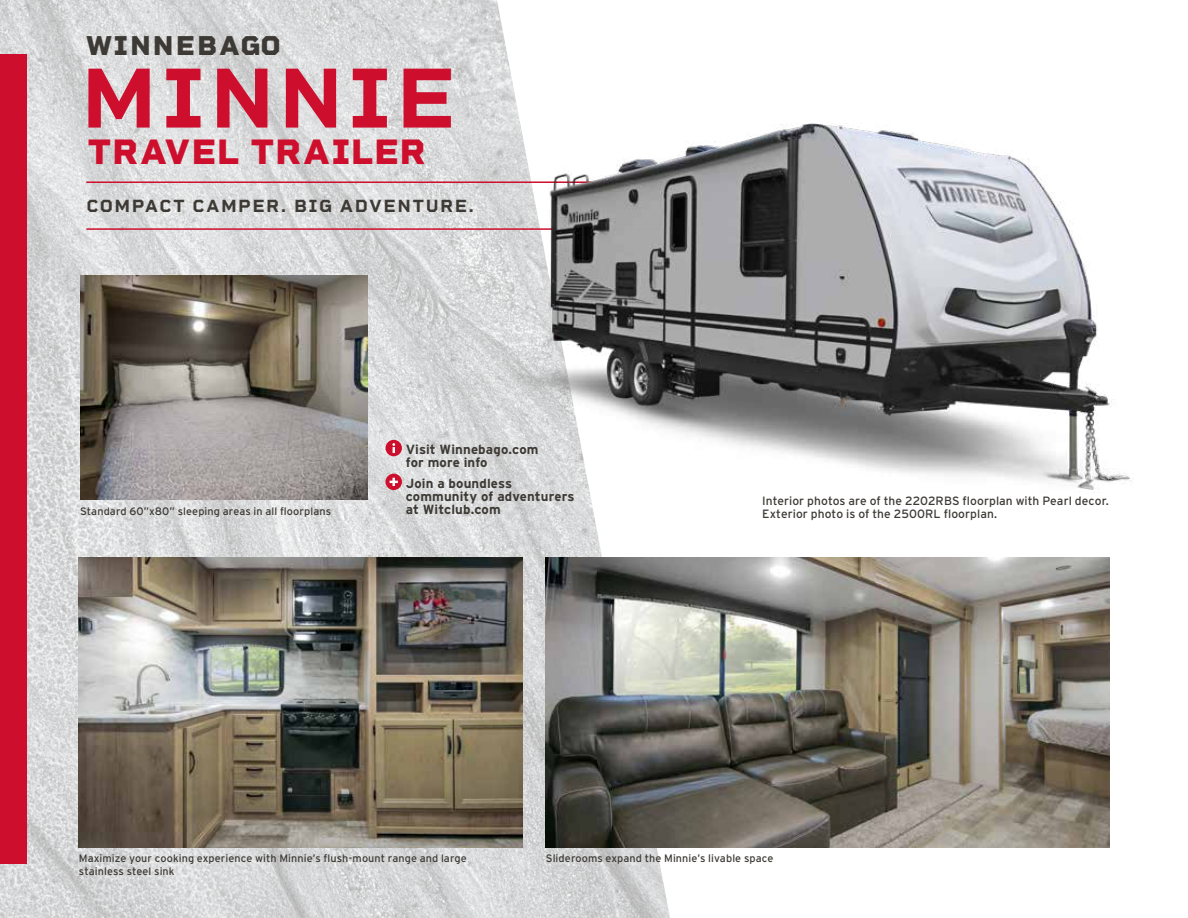
<style>
.page{position:relative;width:1188px;height:918px;background:#fff}
.page>*{position:absolute;margin:0;border:0;box-sizing:border-box;transform-origin:0 0}
.t1{font:700 86.7px "Rigid Square";letter-spacing:.045em;color:#ce0e2d}
.t2{font:800 36px "Rigid Square";letter-spacing:.02em;color:#ce0e2d}
.t3{font:800 27.75px "Rigid Square";letter-spacing:.07em;color:#3d3a35}
.t4{font:700 18px "Rigid Square";letter-spacing:.08em;color:#3d3a35}
.t5{font:700 13.2px/13.2px "Interstate";letter-spacing:.01em;color:#3d3a35}
.t6{font:12px/13.2px "Interstate";letter-spacing:.005em;color:#3d3a35}
.t7{font:10.8px/13.2px "Interstate";letter-spacing:.01em;color:#3d3a35}
</style>
<div class="page">
<img style="left:0;top:0;width:670px;height:918px">
<div style="left:0;top:54px;width:27px;height:810px;background:#ce0e2d"></div>
<img style="left:80px;top:275px;width:287px;height:224px">
<img style="left:546px;top:557px;width:563px;height:290px">
<img style="left:79px;top:557px;width:444px;height:290px">
<div style="left:385px;top:474px;width:17px;height:16px;background:#ce0e2d;border-radius:50%"></div>
<svg style="left:390px;top:478px;width:8px;height:8px"></svg>
<div style="left:385px;top:440px;width:17px;height:16px;background:#ce0e2d;border-radius:50%"></div>
<svg style="left:392px;top:443px;width:3px;height:10px"></svg>
<hr style="left:86px;top:181px;width:589px;height:2px;background:#ce0e2d">
<hr style="left:86px;top:228px;width:589px;height:2px;background:#ce0e2d">
<img style="left:443px;top:123px;width:691px;height:370px">
<h3 class="t3" style="left:86px;top:28px;width:197px">WINNEBAGO</h3>
<h1 class="t1" style="left:81px;top:46px;width:376px">MINNIE</h1>
<h2 class="t2" style="left:88px;top:129px;width:340px">TRAVEL TRAILER</h2>
<h3 class="t4" style="left:86px;top:195px;width:389px">COMPACT CAMPER. BIG ADVENTURE.</h3>
<p class="t7" style="left:80px;top:504px;width:252px">Standard 60”x80” sleeping areas in all floorplans</p>
<p class="t5" style="left:406px;top:443px;width:134px">Visit Winnebago.com for more info</p>
<p class="t5" style="left:406px;top:476px;width:170px">Join a boundless community of adventurers at Witclub.com</p>
<p class="t6" style="left:762px;top:494px;width:348px">Interior photos are of the 2202RBS floorplan with Pearl decor.<br>Exterior photo is of the 2500RL floorplan.</p>
<p class="t7" style="left:79px;top:852px;width:389px">Maximize your cooking experience with Minnie’s flush-mount range and large stainless steel sink</p>
<p class="t7" style="left:546px;top:852px;width:229px">Sliderooms expand the Minnie’s livable space</p>
</div>
